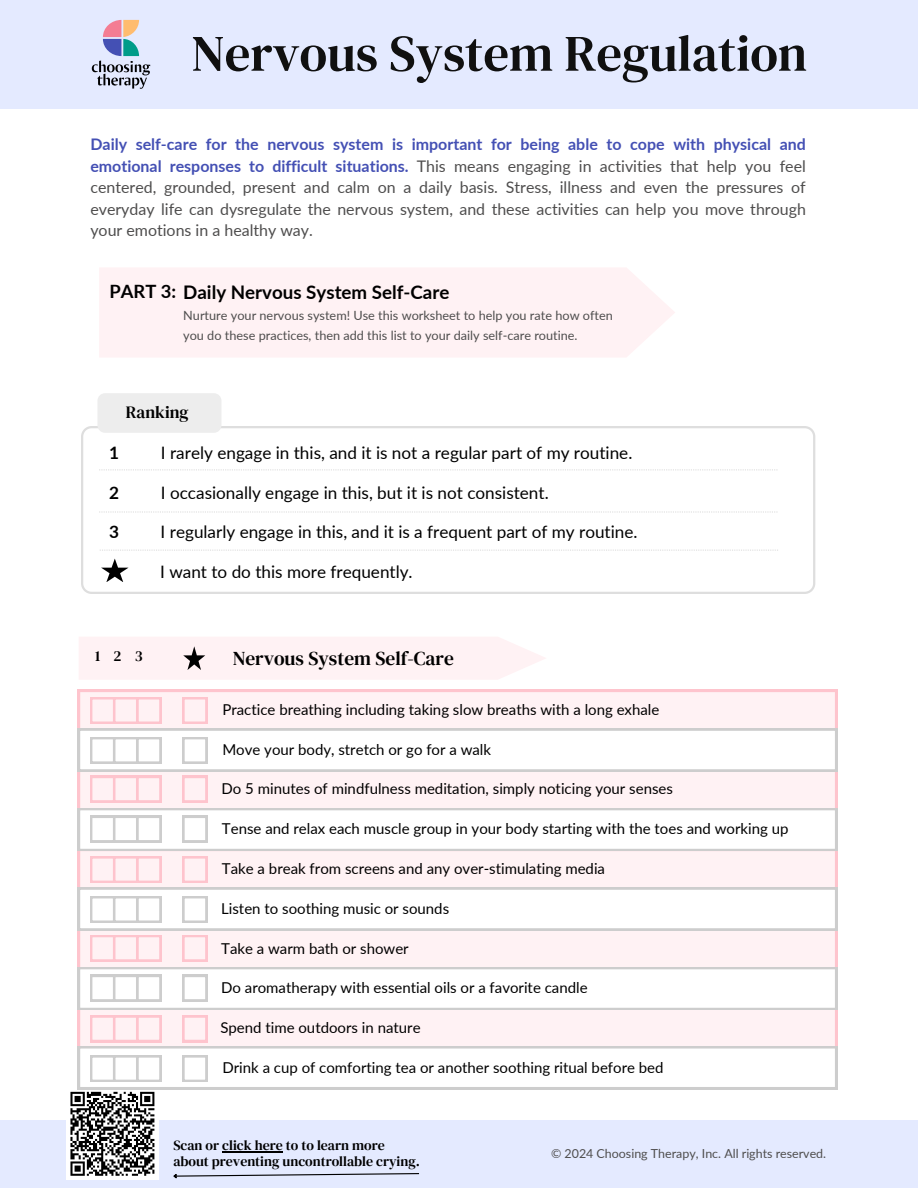
<style>
.page{position:relative;width:918px;height:1188px;background:#fff}
.page>*{position:absolute;margin:0;border:0;box-sizing:border-box;transform-origin:0 0}
.t1{font:51px "DM Serif Text";color:#101010}
.t2{font:19.5px "DM Serif Text";color:#000}
.t3{font:700 18.75px "Lato";color:#000}
.t4{font:17.1px "Lato";color:#000}
.t5{font:17.1px "DM Serif Text";color:#000}
.t6{font:700 17.1px "Lato";color:#000}
.t7{font:15.9px/21.3px "Lato";color:#4e4d4d;text-align:justify}
.t8{font:15px "Lato";color:#000}
.t9{font:15px "DM Serif Text";color:#000}
.t10{font:13.95px/15.8px "DM Serif Text";color:#000}
.t11{font:12.75px "Lato";color:#4e4d4d}
.t12{font:12.45px "Lato";color:#4e4d4d}
.s1{font-weight:700;color:#4450b4}
.s2{font-size:18.3px}
</style>
<div class="page">
<div style="left:0;top:1120px;width:918px;height:68px;background:#e4eaff"></div>
<div style="left:66px;top:1088px;width:93px;height:92px;background:#fff"></div>
<svg style="left:70px;top:690px;width:767px;height:489px"></svg>
<div style="left:79px;top:637px;width:466px;height:42px;background:#fff2f4"></div>
<svg style="left:81px;top:426px;width:734px;height:168px"></svg>
<svg style="left:99px;top:469px;width:679px;height:1px"></svg>
<svg style="left:99px;top:511px;width:679px;height:2px"></svg>
<svg style="left:100px;top:550px;width:678px;height:1px"></svg>
<div style="left:97px;top:393px;width:124px;height:40px;background:#ededed;border-radius:8px"></div>
<svg style="left:101px;top:559px;width:28px;height:23px"></svg>
<div style="left:99px;top:268px;width:576px;height:89px;background:#fff2f4"></div>
<div style="left:0;top:0;width:918px;height:109px;background:#e4eaff"></div>
<svg style="left:92px;top:20px;width:58px;height:68px"></svg>
<p class="t1" style="left:191px;top:18px;width:617px">Nervous System Regulation</p>
<h5 class="t7" style="left:90px;top:134px;width:717px"><span class="s1">Daily self-care for the nervous system is important for being able to cope with physical and emotional responses to difficult situations.</span> This means engaging in activities that help you feel centered, grounded, present and calm on a daily basis. Stress, illness and even the pressures of everyday life can dysregulate the nervous system, and these activities can help you move through your emotions in a healthy way.</h5>
<h5 class="t3" style="left:110px;top:281px;width:341px"><span class="s2">PART 3:</span> Daily Nervous System Self-Care</h5>
<h5 class="t11" style="left:183px;top:308px;width:431px">Nurture your nervous system! Use this worksheet to help you rate how often</h5>
<h5 class="t11" style="left:183px;top:327px;width:396px">you do these practices, then add this list to your daily self-care routine.</h5>
<h5 class="t5" style="left:126px;top:400px;width:64px">Ranking</h5>
<h5 class="t6" style="left:109px;top:443px;width:11px">1</h5>
<h5 class="t4" style="left:161px;top:443px;width:473px">I rarely engage in this, and it is not a regular part of my routine.</h5>
<h5 class="t6" style="left:109px;top:482px;width:11px">2</h5>
<h5 class="t4" style="left:161px;top:482px;width:389px">I occasionally engage in this, but it is not consistent.</h5>
<h5 class="t6" style="left:109px;top:521px;width:11px">3</h5>
<h5 class="t4" style="left:161px;top:521px;width:478px">I regularly engage in this, and it is a frequent part of my routine.</h5>
<h5 class="t4" style="left:160px;top:561px;width:254px">I want to do this more frequently.</h5>
<h4 class="t9" style="left:95px;top:645px;width:49px">123</h4>
<h2 class="t2" style="left:233px;top:645px;width:223px">Nervous System Self-Care</h2>
<p class="t8" style="left:222px;top:700px;width:438px">Practice breathing including taking slow breaths with a long exhale</p>
<p class="t8" style="left:222px;top:740px;width:270px">Move your body, stretch or go for a walk</p>
<p class="t8" style="left:222px;top:780px;width:453px">Do 5 minutes of mindfulness meditation, simply noticing your senses</p>
<h4 class="t8" style="left:222px;top:819px;width:568px">Tense and relax each muscle group in your body starting with the toes and working up</h4>
<p class="t8" style="left:222px;top:859px;width:385px">Take a break from screens and any over-stimulating media</p>
<h4 class="t8" style="left:221px;top:899px;width:230px">Listen to soothing music or sounds</h4>
<p class="t8" style="left:221px;top:939px;width:189px">Take a warm bath or shower</p>
<h5 class="t8" style="left:221px;top:979px;width:368px">Do aromatherapy with essential oils or a favorite candle</h5>
<h3 class="t8" style="left:220px;top:1018px;width:202px">Spend time outdoors in nature</h3>
<h5 class="t8" style="left:222px;top:1058px;width:443px">Drink a cup of comforting tea or another soothing ritual before bed</h5>
<h1 class="t10" style="left:173px;top:1138px;width:248px">Scan or click here to to learn more about preventing uncontrollable crying.</h1>
<p class="t12" style="left:551px;top:1146px;width:277px">© 2024 Choosing Therapy, Inc. All rights reserved.</p>
</div>
